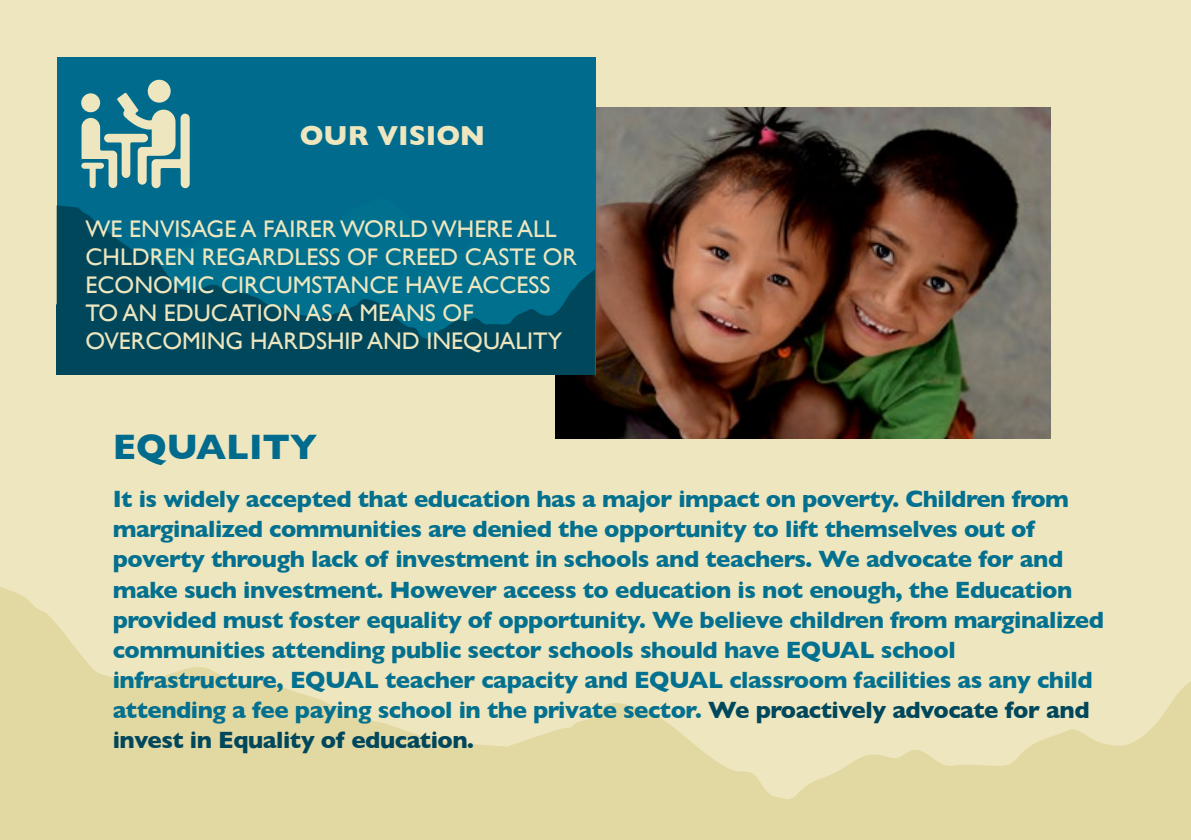
<style>
.page{position:relative;width:1191px;height:840px;background:#fff}
.page>*{position:absolute;margin:0;border:0;box-sizing:border-box;transform-origin:0 0}
.t1{font:700 36px "Gill Sans";color:#006b8c}
.t2{font:700 28px "Gill Sans";color:#ede6bf}
.t3{font:700 24px/30px "Gill Sans";letter-spacing:-.02em;color:#03708f}
.t4{font:24px/28px "Gill Sans";color:#ede6bf}
.s1{color:#00475c}
</style>
<div class="page">
<div style="left:0;top:0;width:1191px;height:839px;background:#ede6bf"></div>
<img style="left:556px;top:108px;width:494px;height:330px">
<svg style="left:0;top:587px;width:1191px;height:252px"></svg>
<div style="left:57px;top:57px;width:538px;height:317px;background:#006b8c"></div>
<svg style="left:57px;top:205px;width:538px;height:169px"></svg>
<div style="left:148px;top:80px;width:23px;height:23px;background:#ede6bf;border-radius:50%"></div>
<svg style="left:81px;top:93px;width:109px;height:95px"></svg>
<p class="t2" style="left:300px;top:114px;width:187px">OUR VISION</p>
<p class="t4" style="left:86px;top:214px;width:493px">WE ENVISAGE A FAIRER WORLD WHERE ALL CHLDREN REGARDLESS OF CREED CASTE OR ECONOMIC CIRCUMSTANCE HAVE ACCESS TO AN EDUCATION AS A MEANS OF OVERCOMING HARDSHIP AND INEQUALITY</p>
<h1 class="t1" style="left:113px;top:418px;width:206px">EQUALITY</h1>
<p class="t3" style="left:113px;top:483px;width:992px">It is widely accepted that education has a major impact on poverty. Children from marginalized communities are denied the opportunity to lift themselves out of poverty through lack of investment in schools and teachers. We advocate for and make such investment. However access to education is not enough, the Education provided must foster equality of opportunity. We believe children from marginalized communities attending public sector schools should have EQUAL school infrastructure, EQUAL teacher capacity and EQUAL classroom facilities as any child attending a fee paying school in the private sector. <span class="s1">We proactively advocate for and invest in Equality of education.</span></p>
</div>
